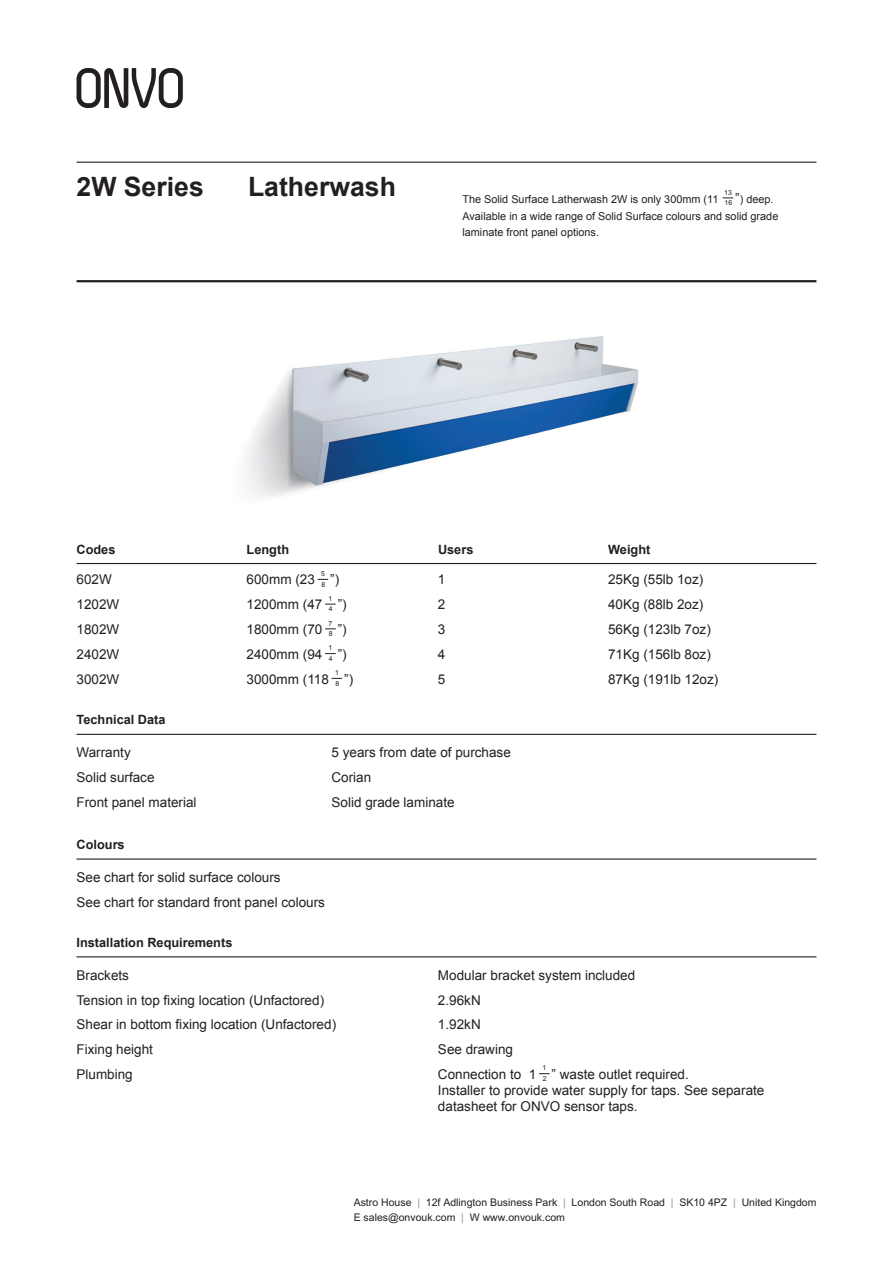
<style>
.page{position:relative;width:893px;height:1263px;background:#fff}
.page>*{position:absolute;margin:0;border:0;box-sizing:border-box;transform-origin:0 0}
.t1{font:700 26.7px "Arial";color:#231f20}
.t2{font:13.5px/16.2px "Arial";color:#231f20}
.t3{font:700 12.75px "Arial";color:#231f20}
.t4{font:10.8px/16.5px "Arial";color:#231f20}
.t5{font:10.5px/15px "Arial";color:#231f20}
.t6{font:6.9px/10.4px "Arial";color:#231f20}
.s1{font-size:13.5px}
.s2{color:#939598}
</style>
<div class="page">
<svg style="left:77px;top:68px;width:106px;height:40px"></svg>
<hr style="left:77px;top:162px;width:739px;height:1px;background:#231f20">
<hr style="left:77px;top:280px;width:739px;height:2px;background:#231f20">
<img style="left:244px;top:336px;width:395px;height:162px">
<hr style="left:77px;top:734px;width:739px;height:1px;background:#231f20">
<hr style="left:77px;top:956px;width:739px;height:1px;background:#231f20">
<hr style="left:77px;top:563px;width:739px;height:1px;background:#231f20">
<hr style="left:77px;top:858px;width:739px;height:2px;background:#231f20">
<p class="t1" style="left:77px;top:169px;width:129px">2W Series</p>
<p class="t1" style="left:248px;top:169px;width:149px">Latherwash</p>
<p class="t4" style="left:462px;top:191px;width:258px">The Solid Surface Latherwash 2W is only 300mm (11</p>
<p class="t6" style="left:724px;top:187px;width:9px">13<br>16</p>
<p class="t4" style="left:462px;top:191px;width:317px;text-indent:273px"><span class="s1">”</span>) deep.<br>Available in a wide range of Solid Surface colours and solid grade</p>
<p class="t4" style="left:462px;top:224px;width:138px">laminate front panel options.</p>
<p class="t3" style="left:77px;top:541px;width:40px">Codes</p>
<p class="t3" style="left:247px;top:541px;width:44px">Length</p>
<p class="t3" style="left:438px;top:541px;width:37px">Users</p>
<p class="t3" style="left:608px;top:541px;width:44px">Weight</p>
<p class="t2" style="left:77px;top:572px;width:37px">602W</p>
<p class="t2" style="left:247px;top:572px;width:70px">600mm (23</p>
<p class="t6" style="left:321px;top:569px;width:6px">5<br>8</p>
<p class="t2" style="left:330px;top:572px;width:10px">”)</p>
<p class="t2" style="left:438px;top:572px;width:9px">1</p>
<p class="t2" style="left:608px;top:572px;width:97px">25Kg (55lb 1oz)</p>
<p class="t2" style="left:77px;top:596px;width:44px">1202W</p>
<p class="t2" style="left:247px;top:596px;width:77px">1200mm (47</p>
<p class="t6" style="left:329px;top:593px;width:6px">1<br>4</p>
<p class="t2" style="left:338px;top:596px;width:10px">”)</p>
<p class="t2" style="left:438px;top:596px;width:9px">2</p>
<p class="t2" style="left:608px;top:596px;width:97px">40Kg (88lb 2oz)</p>
<p class="t2" style="left:77px;top:621px;width:44px">1802W</p>
<p class="t2" style="left:247px;top:621px;width:77px">1800mm (70</p>
<p class="t6" style="left:329px;top:618px;width:6px">7<br>8</p>
<p class="t2" style="left:338px;top:621px;width:10px">”)</p>
<p class="t2" style="left:438px;top:621px;width:9px">3</p>
<p class="t2" style="left:608px;top:621px;width:104px">56Kg (123lb 7oz)</p>
<p class="t2" style="left:77px;top:646px;width:44px">2402W</p>
<p class="t2" style="left:247px;top:646px;width:77px">2400mm (94</p>
<p class="t6" style="left:329px;top:643px;width:6px">1<br>4</p>
<p class="t2" style="left:338px;top:646px;width:10px">”)</p>
<p class="t2" style="left:438px;top:646px;width:9px">4</p>
<p class="t2" style="left:608px;top:646px;width:104px">71Kg (156lb 8oz)</p>
<p class="t2" style="left:77px;top:671px;width:44px">3002W</p>
<p class="t2" style="left:247px;top:671px;width:84px">3000mm (118</p>
<p class="t6" style="left:335px;top:668px;width:6px">1<br>8</p>
<p class="t2" style="left:344px;top:671px;width:10px">”)</p>
<p class="t2" style="left:438px;top:671px;width:9px">5</p>
<p class="t2" style="left:608px;top:671px;width:112px">87Kg (191lb 12oz)</p>
<p class="t3" style="left:77px;top:711px;width:91px">Technical Data</p>
<p class="t2" style="left:77px;top:744px;width:56px">Warranty</p>
<p class="t2" style="left:332px;top:744px;width:181px">5 years from date of purchase</p>
<p class="t2" style="left:77px;top:769px;width:80px">Solid surface</p>
<p class="t2" style="left:332px;top:769px;width:41px">Corian</p>
<p class="t2" style="left:77px;top:794px;width:122px">Front panel material</p>
<p class="t2" style="left:332px;top:794px;width:125px">Solid grade laminate</p>
<p class="t3" style="left:77px;top:836px;width:50px">Colours</p>
<p class="t2" style="left:77px;top:869px;width:206px">See chart for solid surface colours</p>
<p class="t2" style="left:77px;top:894px;width:250px">See chart for standard front panel colours</p>
<p class="t3" style="left:77px;top:934px;width:157px">Installation Requirements</p>
<p class="t2" style="left:77px;top:967px;width:54px">Brackets</p>
<p class="t2" style="left:438px;top:967px;width:199px">Modular bracket system included</p>
<p class="t2" style="left:77px;top:992px;width:249px">Tension in top fixing location (Unfactored)</p>
<p class="t2" style="left:438px;top:992px;width:44px">2.96kN</p>
<p class="t2" style="left:77px;top:1017px;width:261px">Shear in bottom fixing location (Unfactored)</p>
<p class="t2" style="left:438px;top:1017px;width:44px">1.92kN</p>
<p class="t2" style="left:77px;top:1041px;width:78px">Fixing height</p>
<p class="t2" style="left:438px;top:1041px;width:77px">See drawing</p>
<p class="t2" style="left:77px;top:1066px;width:58px">Plumbing</p>
<p class="t2" style="left:438px;top:1066px;width:100px">Connection to 1</p>
<p class="t6" style="left:542px;top:1063px;width:6px">1<br>2</p>
<p class="t2" style="left:552px;top:1066px;width:139px">” waste outlet required.</p>
<p class="t2" style="left:438px;top:1082px;width:328px">Installer to provide water supply for taps. See separate datasheet for ONVO sensor taps.</p>
<p class="t5" style="left:354px;top:1195px;width:464px">Astro House <span class="s2">|</span> 12f Adlington Business Park <span class="s2">|</span> London South Road <span class="s2">|</span> SK10 4PZ <span class="s2">|</span> United Kingdom<br>E sales@onvouk.com <span class="s2">|</span> W www.onvouk.com</p>
</div>
